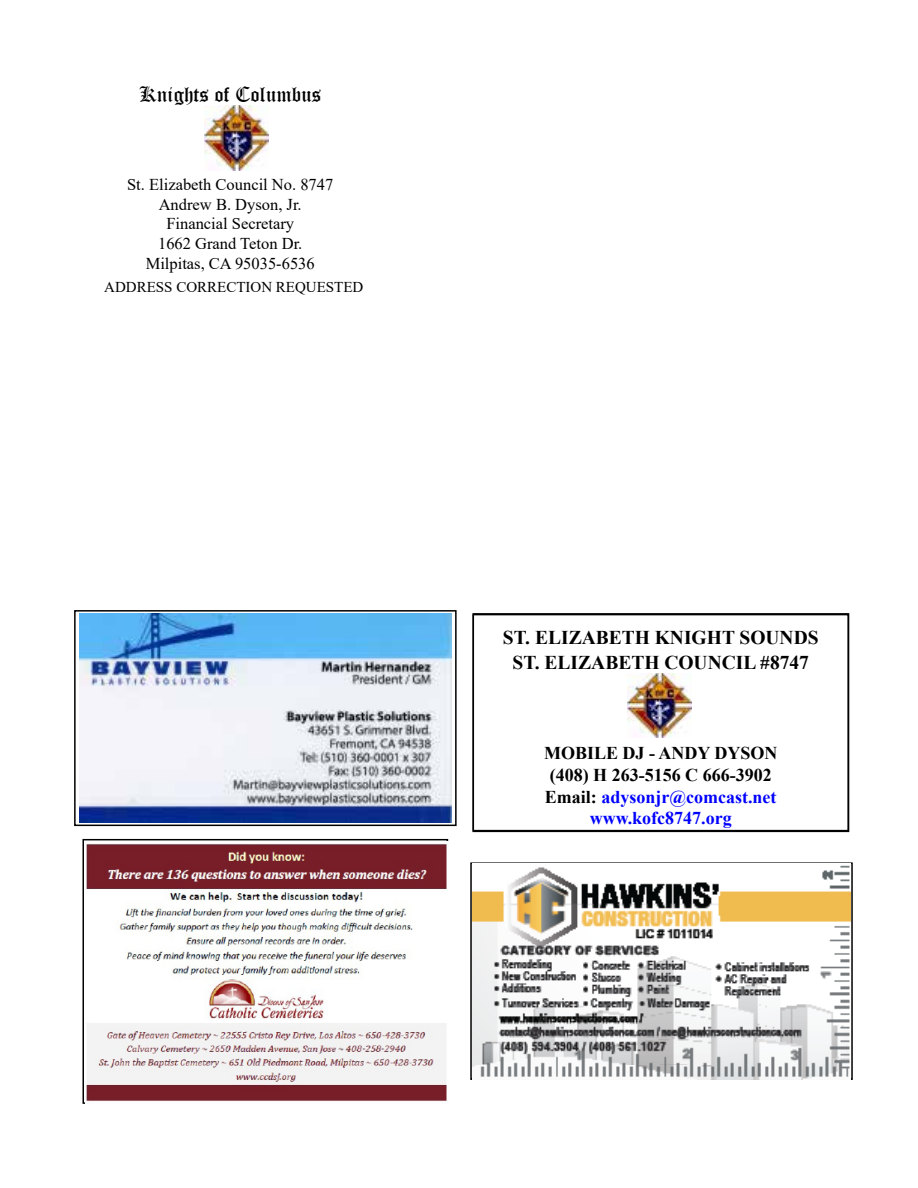
<style>
.page{position:relative;width:918px;height:1188px;background:#fff}
.page>*{position:absolute;margin:0;border:0;box-sizing:border-box;transform-origin:0 0}
.t1{font:21px "Old English Text";color:#000}
.t2{font:700 19.5px/25.2px "Times New Roman";color:#000;text-align:center}
.t3{font:700 18px/21.6px "Times New Roman";color:#000;text-align:center}
.t4{font:16.5px/19.8px "Times New Roman";color:#000;text-align:center}
.t5{font:15px "Times New Roman";color:#000}
.s1{color:#00f}
</style>
<div class="page">
<img style="left:204px;top:106px;width:64px;height:64px">
<div style="left:470px;top:862px;width:383px;height:218px;border:2px solid #000"></div>
<div style="left:74px;top:610px;width:383px;height:216px;border:2px solid #000"></div>
<img style="left:86px;top:844px;width:361px;height:257px">
<img style="left:80px;top:614px;width:371px;height:208px">
<img style="left:627px;top:673px;width:65px;height:65px">
<div style="left:473px;top:613px;width:376px;height:219px;border:2px solid #000"></div>
<img style="left:473px;top:863px;width:378px;height:216px">
<p class="t1" style="left:139px;top:81px;width:184px">Knights of Columbus</p>
<p class="t4" style="left:127px;top:174px;width:208px">St. Elizabeth Council No. 8747<br>Andrew B. Dyson, Jr.<br>Financial Secretary<br>1662 Grand Teton Dr.<br>Milpitas, CA 95035-6536</p>
<p class="t5" style="left:104px;top:277px;width:261px">ADDRESS CORRECTION REQUESTED</p>
<p class="t2" style="left:503px;top:625px;width:317px">ST. ELIZABETH KNIGHT SOUNDS<br>ST. ELIZABETH COUNCIL #8747</p>
<p class="t3" style="left:544px;top:742px;width:235px">MOBILE DJ - ANDY DYSON (408) H 263-5156 C 666-3902<br>Email: <span class="s1">adysonjr@comcast.net www.kofc8747.org</span></p>
</div>
